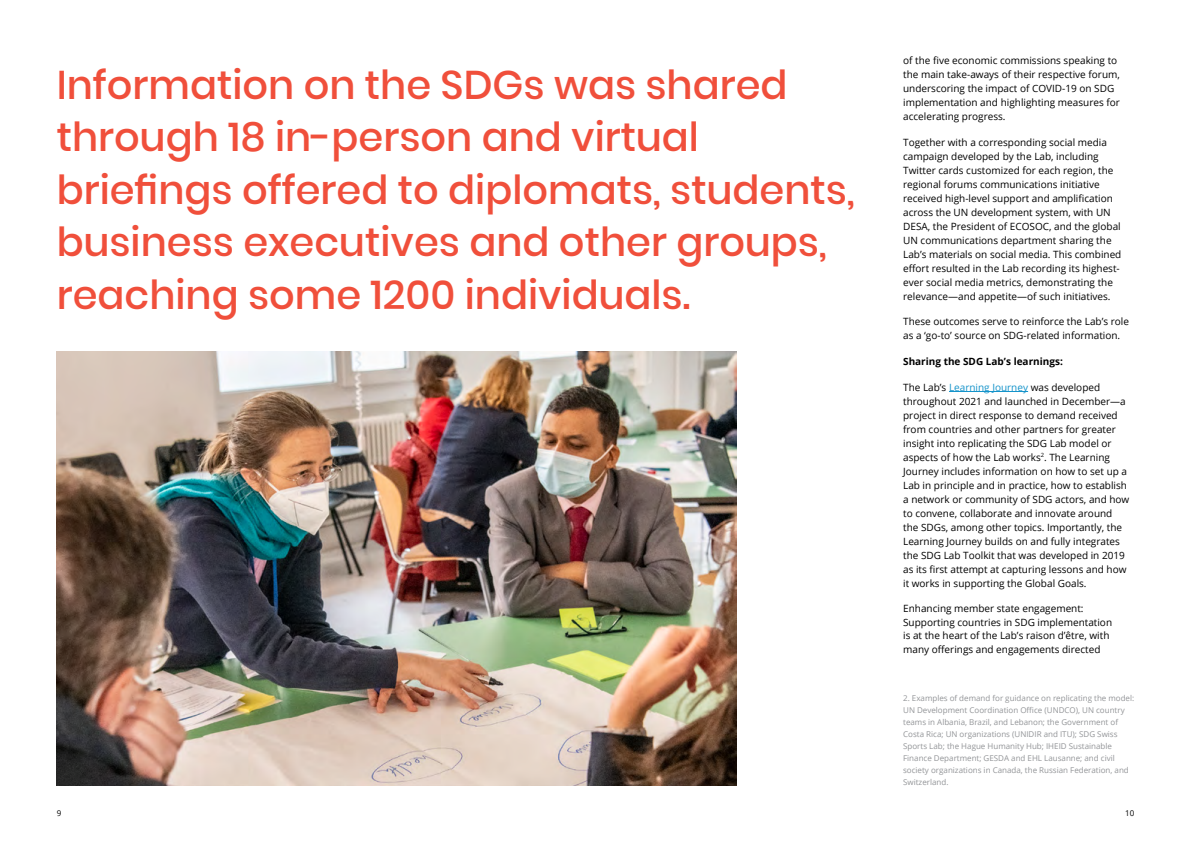
<style>
.page{position:relative;width:1191px;height:842px;background:#fff}
.page>*{position:absolute;margin:0;border:0;box-sizing:border-box;transform-origin:0 0}
.t1{font:500 40px/52.5px "Poppins";color:#f04f3b}
.t2{font:10px/14px "Open Sans";color:#000}
.t3{font:700 10px "Open Sans";color:#000}
.t4{font:8px/12px "Open Sans";color:#939598}
.t5{font:8px "Open Sans";color:#000}
.s1{color:#1493ca}
</style>
<div class="page">
<img style="left:57px;top:351px;width:679px;height:434px">
<hr style="left:949px;top:391px;width:79px;height:1px;background:#1493ca">
<h1 class="t1" style="left:57px;top:59px;width:799px">Information on the SDGs was shared through 18 in-person and virtual briefings offered to diplomats, students, business executives and other groups, reaching some 1200 individuals.</h1>
<p class="t2" style="left:903px;top:53px;width:218px">of the five economic commissions speaking to the main take-aways of their respective forum, underscoring the impact of COVID-19 on SDG implementation and highlighting measures for accelerating progress.</p>
<p class="t2" style="left:903px;top:135px;width:220px">Together with a corresponding social media campaign developed by the Lab, including Twitter cards customized for each region, the regional forums communications initiative received high-level support and amplification across the UN development system, with UN DESA, the President of ECOSOC, and the global UN communications department sharing the Lab’s materials on social media. This combined effort resulted in the Lab recording its highest&shy;ever social media metrics, demonstrating the relevance—and appetite—of such initiatives.</p>
<p class="t2" style="left:903px;top:314px;width:227px">These outcomes serve to reinforce the Lab’s role as a ‘go-to’ source on SDG-related information.</p>
<p class="t3" style="left:903px;top:355px;width:161px">Sharing the SDG Lab’s learnings:</p>
<p class="t2" style="left:903px;top:380px;width:228px">The Lab’s <span class="s1">Learning Journey</span> was developed throughout 2021 and launched in December—a project in direct response to demand received from countries and other partners for greater insight into replicating the SDG Lab model or aspects of how the Lab works<sup>2</sup>. The Learning Journey includes information on how to set up a Lab in principle and in practice, how to establish a network or community of SDG actors, and how to convene, collaborate and innovate around the SDGs, among other topics. Importantly, the Learning Journey builds on and fully integrates the SDG Lab Toolkit that was developed in 2019 as its first attempt at capturing lessons and how it works in supporting the Global Goals.</p>
<p class="t2" style="left:903px;top:601px;width:210px;line-height:13.7px">Enhancing member state engagement:<br>Supporting countries in SDG implementation is at the heart of the Lab’s raison d’être, with many offerings and engagements directed</p>
<p class="t4" style="left:903px;top:692px;width:233px">2. Examples of demand for guidance on replicating the model:<br>UN Development Coordination Office (UNDCO), UN country teams in Albania, Brazil, and Lebanon; the Government of Costa Rica; UN organizations (UNIDIR and ITU); SDG Swiss Sports Lab; the Hague Humanity Hub; IHEID Sustainable Finance Department; GESDA and EHL Lausanne; and civil society organizations in Canada, the Russian Federation, and Switzerland.</p>
<p class="t5" style="left:57px;top:807px;width:6px">9</p>
<p class="t5" style="left:1125px;top:807px;width:11px">10</p>
</div>
